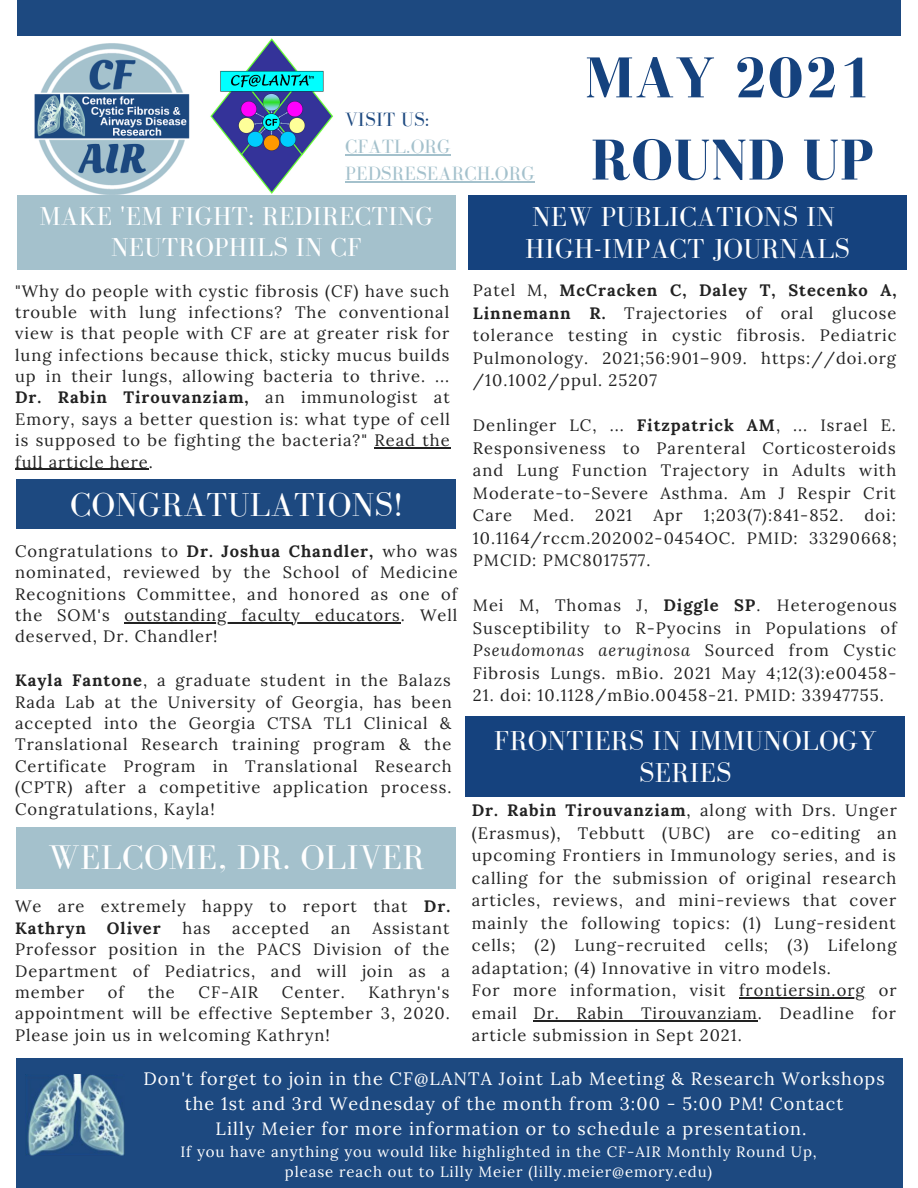
<style>
.page{position:relative;width:918px;height:1188px;background:#fff}
.page>*{position:absolute;margin:0;border:0;box-sizing:border-box;transform-origin:0 0}
.t1{font:700 59.1px "Bodoni FLF";letter-spacing:.01em;color:#15427e}
.t2{font:35.1px "Bodoni FLF";letter-spacing:.01em;color:#fff}
.t3{font:34.2px "Bodoni FLF";letter-spacing:.01em;color:#fff}
.t4{font:28.2px/32.7px "Bodoni FLF";letter-spacing:.01em;color:#fff;text-align:center}
.t5{font:26.7px/30.3px "Bodoni FLF";letter-spacing:.01em;color:#fff;text-align:center}
.t6{font:19.8px "Bodoni FLF";letter-spacing:.01em;color:#a4c1cc}
.t7{font:19.8px "Bodoni FLF";letter-spacing:.01em;color:#1d4980}
.t8{font:18px/24.8px "Lora";letter-spacing:.06em;color:#fff;text-align:center}
.t9{font:16.5px/21.3px "Lora";letter-spacing:.06em;color:#222;text-align:justify}
.t10{font:700 16.5px "Lora";letter-spacing:.06em;color:#222}
.t11{font:15px "Lora";letter-spacing:.06em;color:#fff}
.s1{font-weight:700}
.s2{font-style:italic}
</style>
<div class="page">
<div style="left:18px;top:0;width:883px;height:36px;background:#1d4980"></div>
<div style="left:16px;top:1059px;width:886px;height:129px;background:#1d4980"></div>
<img style="left:34px;top:43px;width:155px;height:152px">
<img style="left:27px;top:1075px;width:98px;height:81px">
<img style="left:210px;top:38px;width:123px;height:156px">
<div style="left:468px;top:195px;width:439px;height:74px;background:#15427e"></div>
<hr style="left:374px;top:447px;width:77px;height:1px;background:#222">
<hr style="left:15px;top:469px;width:134px;height:1px;background:#222">
<div style="left:17px;top:195px;width:439px;height:74px;background:#a4c1cc"></div>
<div style="left:16px;top:480px;width:440px;height:48px;background:#1d4980"></div>
<hr style="left:124px;top:622px;width:277px;height:1px;background:#222">
<div style="left:16px;top:827px;width:440px;height:62px;background:#a4c1cc"></div>
<hr style="left:739px;top:998px;width:127px;height:1px;background:#222">
<hr style="left:533px;top:1020px;width:225px;height:1px;background:#222">
<div style="left:465px;top:716px;width:440px;height:80px;background:#15427e"></div>
<hr style="left:345px;top:154px;width:106px;height:2px;background:#a4c1cc">
<hr style="left:345px;top:181px;width:190px;height:1px;background:#a4c1cc">
<p class="t7" style="left:345px;top:108px;width:86px">VISIT US:</p>
<p class="t6" style="left:345px;top:135px;width:107px">CFATL.ORG</p>
<p class="t6" style="left:345px;top:162px;width:191px">PEDSRESEARCH.ORG</p>
<p class="t1" style="left:585px;top:46px;width:291px">MAY 2021</p>
<p class="t1" style="left:591px;top:128px;width:285px">ROUND UP</p>
<p class="t5" style="left:39px;top:201px;width:396px">MAKE 'EM FIGHT: REDIRECTING<br>NEUTROPHILS IN CF</p>
<p class="t9" style="left:15px;top:280px;width:437px">"Why do people with cystic fibrosis (CF) have such trouble with lung infections? The conventional view is that people with CF are at greater risk for lung infections because thick, sticky mucus builds up in their lungs, allowing bacteria to thrive. ...<br><span class="s1">Dr. Rabin Tirouvanziam,</span> an immunologist at Emory, says a better question is: what type of cell is supposed to be fighting the bacteria?" Read the full article here.</p>
<p class="t3" style="left:70px;top:486px;width:334px">CONGRATULATIONS!</p>
<p class="t9" style="left:15px;top:540px;width:444px">Congratulations to <span class="s1">Dr. Joshua Chandler,</span> who was nominated, reviewed by the School of Medicine Recognitions Committee, and honored as one of the SOM's outstanding faculty educators. Well deserved, Dr. Chandler!</p>
<p class="t9" style="left:15px;top:670px;width:438px"><span class="s1">Kayla Fantone</span>, a graduate student in the Balazs Rada Lab at the University of Georgia, has been accepted into the Georgia CTSA TL1 Clinical &amp; Translational Research training program &amp; the Certificate Program in Translational Research (CPTR) after a competitive application process.<br>Congratulations, Kayla!</p>
<p class="t2" style="left:48px;top:839px;width:378px">WELCOME, DR. OLIVER</p>
<p class="t9" style="left:15px;top:896px;width:437px">We are extremely happy to report that <span class="s1">Dr.<br>Kathryn</span></p>
<p class="t10" style="left:107px;top:917px;width:55px">Oliver</p>
<p class="t9" style="left:183px;top:917px;width:30px">has</p>
<p class="t9" style="left:232px;top:917px;width:78px">accepted</p>
<p class="t9" style="left:331px;top:917px;width:21px">an</p>
<p class="t9" style="left:15px;top:917px;width:436px;text-indent:357px">Assistant Professor position in the PACS Division of the Department of Pediatrics, and will join as a member</p>
<p class="t9" style="left:108px;top:981px;width:18px">of</p>
<p class="t9" style="left:148px;top:981px;width:29px">the</p>
<p class="t9" style="left:198px;top:981px;width:61px">CF-AIR</p>
<p class="t9" style="left:282px;top:981px;width:64px">Center.</p>
<p class="t9" style="left:15px;top:981px;width:436px;text-indent:353px">Kathryn's appointment will be effective September 3, 2020.<br>Please join us in welcoming Kathryn!</p>
<p class="t4" style="left:532px;top:200px;width:304px">NEW PUBLICATIONS IN</p>
<p class="t4" style="left:525px;top:233px;width:326px">HIGH-IMPACT JOURNALS</p>
<p class="t9" style="left:473px;top:279px;width:425px;line-height:22.5px">Patel M, <span class="s1">McCracken C, Daley T, Stecenko A, Linnemann R.</span> Trajectories of oral glucose tolerance testing in cystic fibrosis. Pediatric Pulmonology. 2021;56:901–909. https://doi.org /10.1002/ppul. 25207</p>
<p class="t9" style="left:473px;top:414px;width:425px;line-height:22.5px">Denlinger LC, ... <span class="s1">Fitzpatrick AM</span>, ... Israel E.<br>Responsiveness to Parenteral Corticosteroids and Lung Function Trajectory in Adults with Moderate-to-Severe Asthma. Am J Respir Crit Care</p>
<p class="t9" style="left:533px;top:505px;width:42px">Med.</p>
<p class="t9" style="left:595px;top:505px;width:38px">2021</p>
<p class="t9" style="left:653px;top:505px;width:31px">Apr</p>
<p class="t9" style="left:704px;top:505px;width:141px">1;203(7):841-852.</p>
<p class="t9" style="left:473px;top:504px;width:425px;line-height:22.5px;text-indent:392px">doi:<br>10.1164/rccm.202002-0454OC. PMID: 33290668; PMCID: PMC8017577.</p>
<p class="t9" style="left:473px;top:594px;width:425px;line-height:22.5px">Mei M, Thomas J, <span class="s1">Diggle SP</span>. Heterogenous Susceptibility to R-Pyocins in Populations of <span class="s2">Pseudomonas aeruginosa</span> Sourced from Cystic Fibrosis Lungs. mBio. 2021 May 4;12(3):e00458-</p>
<p class="t9" style="left:473px;top:685px;width:412px">21. doi: 10.1128/mBio.00458-21. PMID: 33947755.</p>
<p class="t4" style="left:494px;top:724px;width:384px">FRONTIERS IN IMMUNOLOGY<br>SERIES</p>
<p class="t9" style="left:472px;top:799px;width:427px;line-height:22.5px"><span class="s1">Dr. Rabin Tirouvanziam</span>, along with Drs. Unger (Erasmus), Tebbutt (UBC) are co-editing an upcoming Frontiers in Immunology series, and is calling for the submission of original research articles, reviews, and mini-reviews that cover mainly the following topics: (1) Lung-resident cells; (2) Lung-recruited cells; (3) Lifelong adaptation; (4) Innovative in vitro models.</p>
<p class="t9" style="left:472px;top:979px;width:426px;line-height:22.5px">For more information, visit frontiersin.org or email Dr. Rabin Tirouvanziam. Deadline for article submission in Sept 2021.</p>
<p class="t8" style="left:143px;top:1066px;width:743px">Don't forget to join in the CF@LANTA Joint Lab Meeting &amp; Research Workshops the 1st and 3rd Wednesday of the month from 3:00 - 5:00 PM! Contact</p>
<p class="t8" style="left:216px;top:1116px;width:593px">Lilly Meier for more information or to schedule a presentation.</p>
<p class="t11" style="left:180px;top:1142px;width:638px">If you have anything you would like highlighted in the CF-AIR Monthly Round Up,</p>
<p class="t11" style="left:285px;top:1162px;width:429px">please reach out to Lilly Meier (lilly.meier@emory.edu)</p>
</div>
